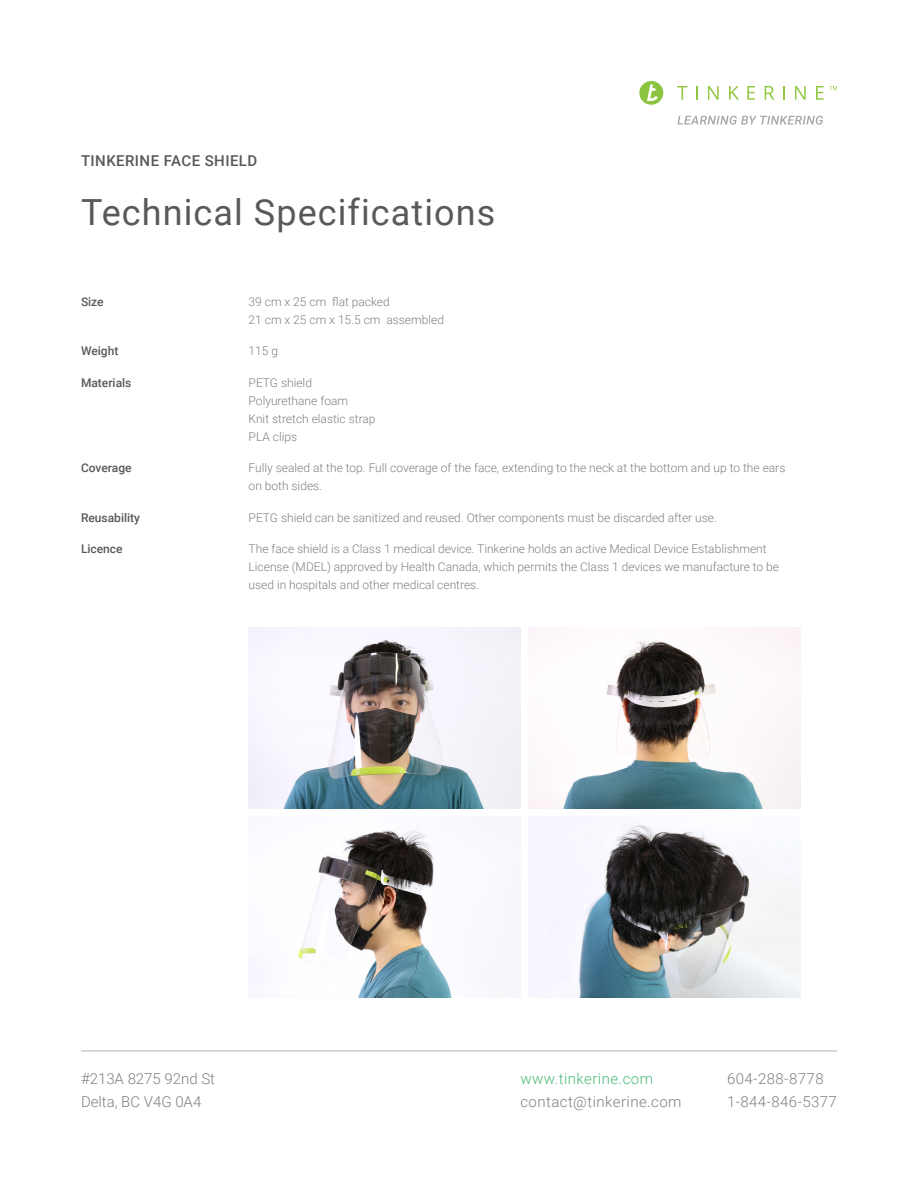
<style>
.page{position:relative;width:918px;height:1188px;background:#fff}
.page>*{position:absolute;margin:0;border:0;box-sizing:border-box;transform-origin:0 0}
.t1{font:36px "Roboto";letter-spacing:.03em;color:#59595b}
.Paragraph_Style_2{font:300 15px "Roboto";letter-spacing:.03em;color:#808080}
.Paragraph_Style_2-2{font:300 15px "Roboto";color:#808080}
.t2{font:500 15px "Roboto";letter-spacing:.03em;color:#59595b}
.Paragraph_Style_2-3{font:300 15px "Roboto";letter-spacing:.03em;color:#4bba7b}
.t3{font:300 12px/18px "Roboto";color:#808080}
.t4{font:500 12px "Roboto";color:#59595b}
</style>
<div class="page">
<svg style="left:677px;top:116px;width:146px;height:9px"></svg>
<div style="left:639px;top:81px;width:24px;height:24px;background:#8ac440;border-radius:50%"></div>
<svg style="left:647px;top:84px;width:11px;height:17px"></svg>
<svg style="left:677px;top:86px;width:10px;height:14px"></svg>
<svg style="left:696px;top:86px;width:2px;height:14px"></svg>
<svg style="left:708px;top:86px;width:11px;height:14px"></svg>
<svg style="left:729px;top:86px;width:10px;height:14px"></svg>
<svg style="left:747px;top:86px;width:8px;height:14px"></svg>
<svg style="left:765px;top:86px;width:9px;height:14px"></svg>
<svg style="left:783px;top:86px;width:2px;height:14px"></svg>
<svg style="left:795px;top:86px;width:11px;height:14px"></svg>
<svg style="left:816px;top:86px;width:8px;height:14px"></svg>
<svg style="left:830px;top:86px;width:7px;height:4px"></svg>
<img style="left:528px;top:627px;width:273px;height:182px">
<img style="left:528px;top:817px;width:273px;height:181px">
<img style="left:249px;top:627px;width:272px;height:182px">
<img style="left:249px;top:816px;width:272px;height:182px">
<hr style="left:81px;top:1050px;width:756px;height:2px;background:#cbcbcb">
<p class="t2" style="left:81px;top:150px;width:178px">TINKERINE FACE SHIELD</p>
<p class="t1" style="left:81px;top:187px;width:416px">Technical Specifications</p>
<p class="t4" style="left:81px;top:293px;width:24px">Size</p>
<p class="t4" style="left:81px;top:343px;width:39px">Weight</p>
<p class="t4" style="left:81px;top:374px;width:52px">Materials</p>
<p class="t4" style="left:81px;top:460px;width:52px">Coverage</p>
<p class="t4" style="left:81px;top:509px;width:61px">Reusability</p>
<p class="t4" style="left:81px;top:541px;width:43px">Licence</p>
<p class="t3" style="left:249px;top:292px;width:197px">39 cm x 25 cm flat packed<br>21 cm x 25 cm x 15.5 cm assembled</p>
<p class="t3" style="left:249px;top:342px;width:31px">115 g</p>
<p class="t3" style="left:249px;top:373px;width:128px">PETG shield<br>Polyurethane foam<br>Knit stretch elastic strap<br>PLA clips</p>
<p class="t3" style="left:249px;top:459px;width:538px">Fully sealed at the top. Full coverage of the face, extending to the neck at the bottom and up to the ears on both sides.</p>
<p class="t3" style="left:249px;top:508px;width:470px">PETG shield can be sanitized and reused. Other components must be discarded after use.</p>
<p class="t3" style="left:249px;top:540px;width:532px">The face shield is a Class 1 medical device. Tinkerine holds an active Medical Device Establishment<br>License (MDEL) approved by Health Canada, which permits the Class 1 devices we manufacture to be used in hospitals and other medical centres.</p>
<p class="Paragraph_Style_2-2" style="left:81px;top:1069px;width:136px">#213A 8275 92nd St</p>
<p class="Paragraph_Style_2-2" style="left:81px;top:1091px;width:122px">Delta, BC V4G 0A4</p>
<p class="Paragraph_Style_2-3" style="left:520px;top:1069px;width:134px">www.tinkerine.com</p>
<p class="Paragraph_Style_2" style="left:520px;top:1091px;width:163px">contact@tinkerine.com</p>
<p class="Paragraph_Style_2" style="left:727px;top:1069px;width:98px">604-288-8778</p>
<p class="Paragraph_Style_2" style="left:727px;top:1091px;width:111px">1-844-846-5377</p>
</div>
